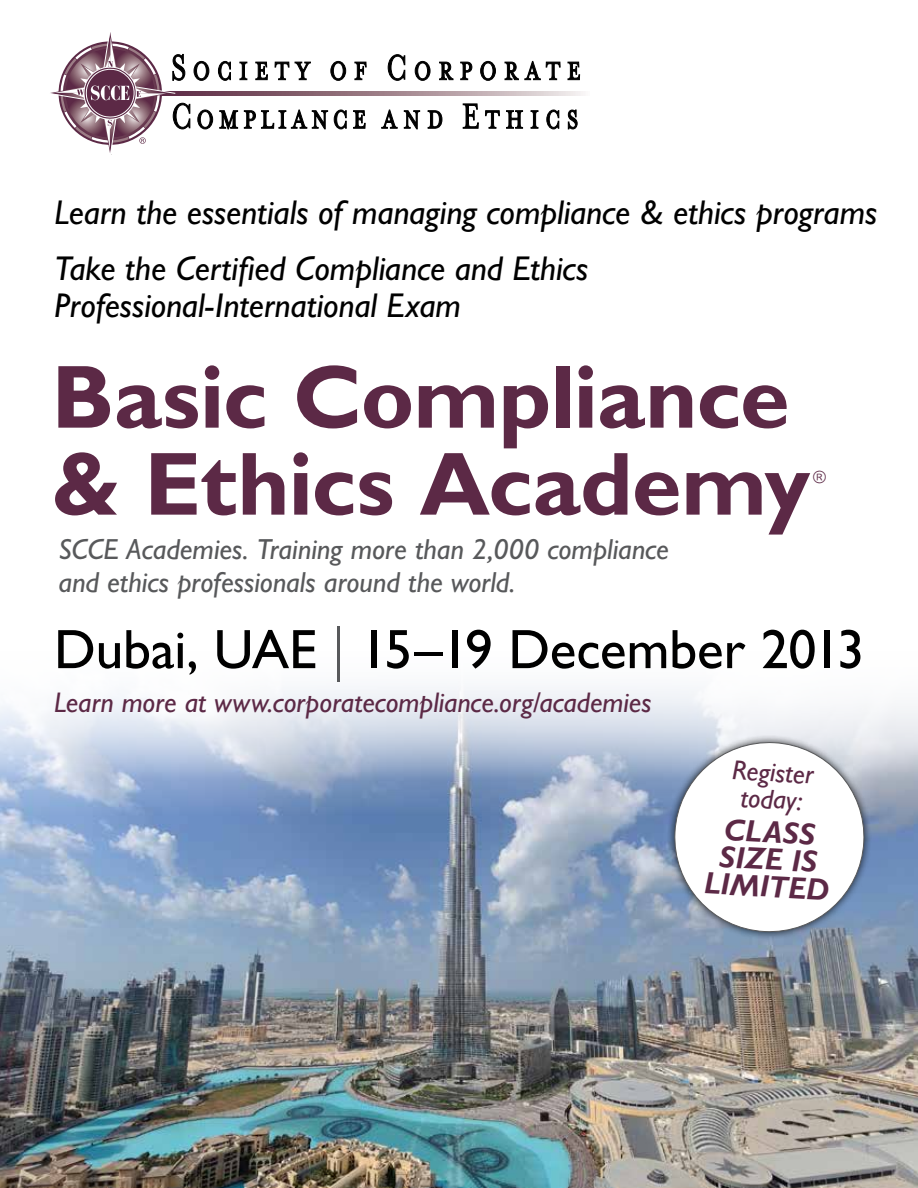
<style>
.page{position:relative;width:918px;height:1188px;background:#fff}
.page>*{position:absolute;margin:0;border:0;box-sizing:border-box;transform-origin:0 0}
.t1{font:700 90.15px/87px "Gill Sans Std";letter-spacing:-.01em;color:#5c2946}
.t2{font:55.65px "Gill Sans Std";letter-spacing:-.005em;color:#000}
.t3{font:italic 34.5px/55.5px "Gill Sans Std";letter-spacing:-.005em;color:#000}
.t4{font:italic 700 30.9px/27px "Gill Sans Std";color:#5c2946;text-align:center}
.t5{font:italic 29.1px/32.4px "Gill Sans Std";letter-spacing:-.005em;color:#58595b}
.t6{font:italic 28.5px "Gill Sans Std";letter-spacing:-.005em;color:#5c2946}
.t7{font:italic 27.45px/26.7px "Gill Sans Std";color:#5c2946;text-align:center}
.t8{font:300 16.95px "Gill Sans Std";color:#5c2946}
.s1{font-weight:300;color:#58595b}
</style>
<div class="page">
<img style="left:0;top:687px;width:918px;height:501px">
<div style="left:667px;top:734px;width:205px;height:206px;background:#000;opacity:.75"></div>
<svg style="left:672px;top:740px;width:195px;height:194px"></svg>
<svg style="left:347px;top:91px;width:236px;height:4px"></svg>
<svg style="left:354px;top:61px;width:13px;height:20px"></svg>
<svg style="left:387px;top:54px;width:19px;height:27px"></svg>
<svg style="left:414px;top:61px;width:17px;height:20px"></svg>
<svg style="left:439px;top:61px;width:15px;height:20px"></svg>
<svg style="left:460px;top:61px;width:13px;height:20px"></svg>
<svg style="left:480px;top:61px;width:16px;height:20px"></svg>
<svg style="left:504px;top:61px;width:57px;height:20px"></svg>
<svg style="left:567px;top:61px;width:13px;height:20px"></svg>
<svg style="left:353px;top:110px;width:13px;height:19px"></svg>
<svg style="left:381px;top:109px;width:40px;height:21px"></svg>
<svg style="left:427px;top:110px;width:16px;height:19px"></svg>
<svg style="left:462px;top:103px;width:17px;height:26px"></svg>
<svg style="left:485px;top:110px;width:15px;height:19px"></svg>
<svg style="left:506px;top:110px;width:17px;height:19px"></svg>
<svg style="left:530px;top:110px;width:9px;height:19px"></svg>
<svg style="left:546px;top:109px;width:14px;height:21px"></svg>
<svg style="left:567px;top:109px;width:11px;height:21px"></svg>
<svg style="left:50px;top:32px;width:297px;height:123px"></svg>
<p class="t3" style="left:54px;top:185px;width:824px">Learn the essentials of managing compliance &amp; ethics programs<br>Take the Certified Compliance and Ethics</p>
<p class="t3" style="left:54px;top:278px;width:408px">Professional‑International Exam</p>
<h1 class="t1" style="left:52px;top:354px;width:760px">Basic Compliance &amp; Ethics Academy</h1>
<p class="t8" style="left:813px;top:468px;width:15px">®</p>
<p class="t5" style="left:58px;top:533px;width:612px">SCCE Academies. Training more than 2,000 compliance and ethics professionals around the world.</p>
<h2 class="t2" style="left:54px;top:617px;width:812px">Dubai, UAE <span class="s1">|</span> 15–19 December 2013</h2>
<p class="t6" style="left:54px;top:686px;width:599px">Learn more at www.corporatecompliance.org/academies</p>
<p class="t7" style="left:733px;top:757px;width:83px;rotate:3deg">Register today:</p>
<p class="t4" style="left:708px;top:816px;width:127px;rotate:3deg">CLASS<br>SIZE IS<br>LIMITED</p>
</div>
